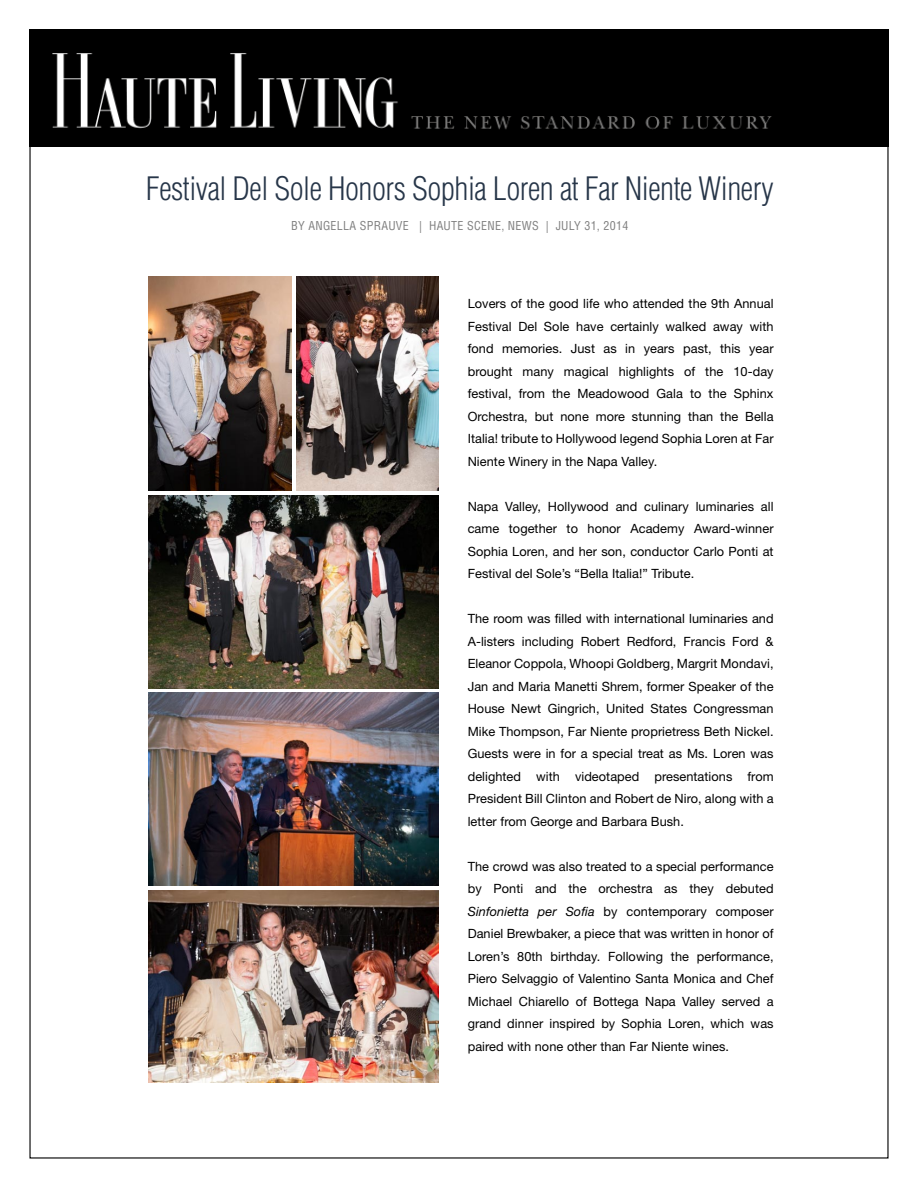
<style>
.page{position:relative;width:918px;height:1188px;background:#fff}
.page>*{position:absolute;margin:0;border:0;box-sizing:border-box;transform-origin:0 0}
.t1{font:300 condensed 31.5px "Helvetica";letter-spacing:-.015em;color:#273649}
.t2{font:12.75px/22.5px "Helvetica Neue";letter-spacing:.005em;color:#000;text-align:justify}
.t3{font:condensed 12px "Helvetica";letter-spacing:.025em;color:#808080}
.s1{font-style:italic}
</style>
<div class="page">
<img style="left:31px;top:31px;width:856px;height:116px">
<img style="left:149px;top:276px;width:142px;height:214px">
<img style="left:296px;top:276px;width:142px;height:214px">
<img style="left:149px;top:496px;width:289px;height:192px">
<img style="left:149px;top:693px;width:289px;height:193px">
<img style="left:149px;top:890px;width:289px;height:193px">
<h1 class="t1" style="left:146px;top:171px;width:629px">Festival Del Sole Honors Sophia Loren at Far Niente Winery</h1>
<p class="t3" style="left:291px;top:218px;width:339px">BY ANGELLA SPRAUVE | HAUTE SCENE, NEWS | JULY 31, 2014</p>
<p class="t2" style="left:468px;top:292px;width:307px">Lovers of the good life who attended the 9th Annual Festival Del Sole have certainly walked away with fond memories. Just as in years past, this year brought many magical highlights of the 10-day festival, from the Meadowood Gala to the Sphinx Orchestra, but none more stunning than the Bella Italia! tribute to Hollywood legend Sophia Loren at Far Niente Winery in the Napa Valley.</p>
<p class="t2" style="left:468px;top:495px;width:307px">Napa Valley, Hollywood and culinary luminaries all came together to honor Academy Award-winner Sophia Loren, and her son, conductor Carlo Ponti at Festival del Sole’s “Bella Italia!” Tribute.</p>
<p class="t2" style="left:468px;top:607px;width:307px">The room was filled with international luminaries and A-listers including Robert Redford, Francis Ford &amp; Eleanor Coppola, Whoopi Goldberg, Margrit Mondavi, Jan and Maria Manetti Shrem, former Speaker of the House Newt Gingrich, United States Congressman Mike Thompson, Far Niente proprietress Beth Nickel.<br>Guests were in for a special treat as Ms. Loren was delighted with videotaped presentations from President Bill Clinton and Robert de Niro, along with a letter from George and Barbara Bush.</p>
<p class="t2" style="left:468px;top:855px;width:307px">The crowd was also treated to a special performance by Ponti and the orchestra as they debuted <span class="s1">Sinfonietta per Sofia</span> by contemporary composer Daniel Brewbaker, a piece that was written in honor of Loren’s 80th birthday. Following the performance, Piero Selvaggio of Valentino Santa Monica and Chef Michael Chiarello of Bottega Napa Valley served a grand dinner inspired by Sophia Loren, which was paired with none other than Far Niente wines.</p>
</div>
